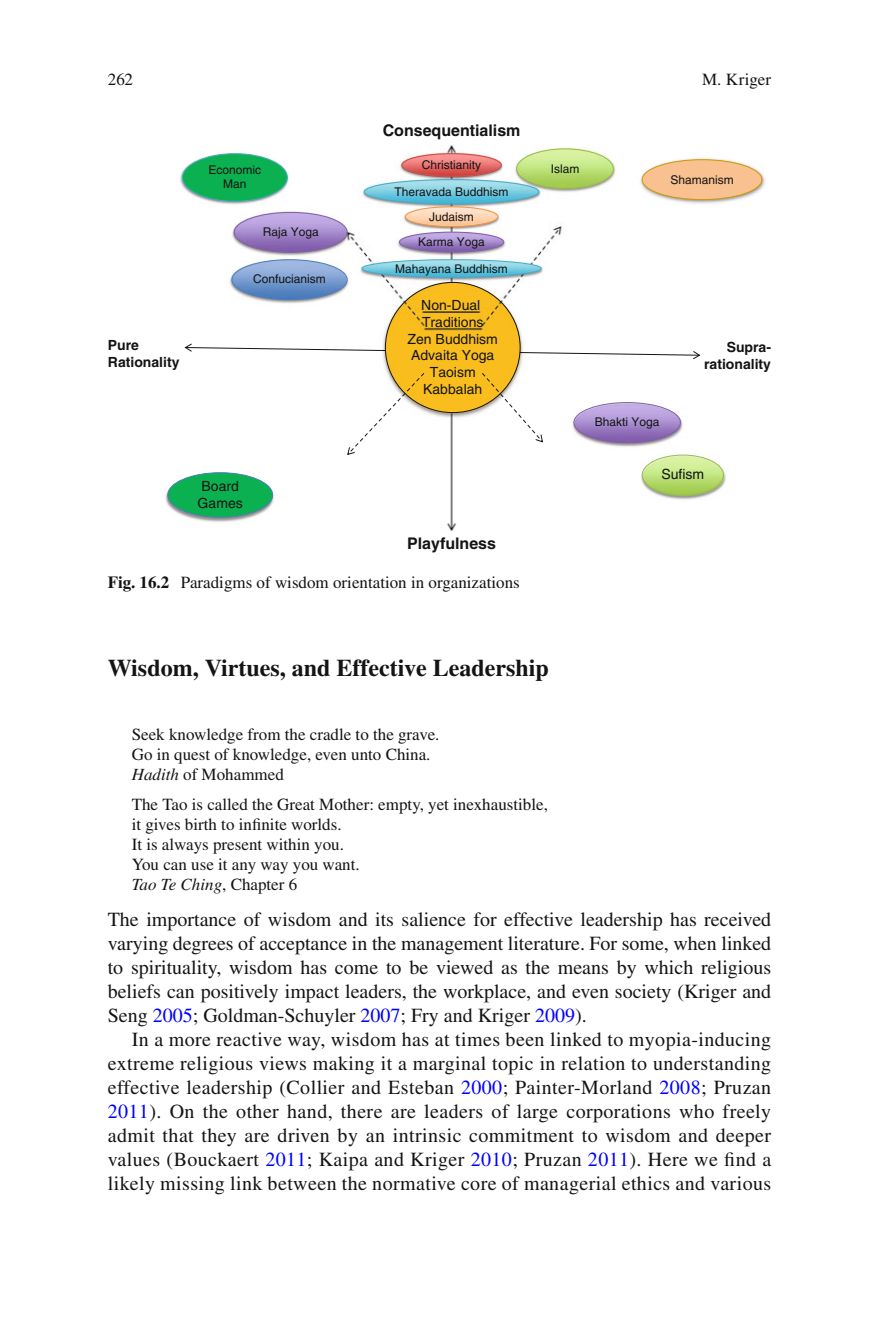
<style>
.page{position:relative;width:879px;height:1333px;background:#fff}
.page>*{position:absolute;margin:0;border:0;box-sizing:border-box;transform-origin:0 0}
.t1{font:700 24px "Times";color:#131413}
.t2{font:20px/24px "Times";color:#131413;text-align:justify}
.t3{font:17px/20px "Times";color:#131413}
.t4{font:700 16px "Helvetica";color:#131413}
.t5{font:14px/16.8px "Helvetica";color:#131413;text-align:center}
.t6{font:700 14px/16.8px "Helvetica";color:#131413}
.t7{font:12px/14.4px "Helvetica";color:#131413;text-align:center}
.s1{font-weight:700}
.s2{font-style:italic}
.s3{color:#00f}
</style>
<div class="page">
<img style="left:165px;top:146px;width:600px;height:384px">
<svg style="left:520px;top:351px;width:180px;height:8px"></svg>
<svg style="left:184px;top:343px;width:201px;height:8px"></svg>
<svg style="left:482px;top:373px;width:61px;height:69px"></svg>
<svg style="left:347px;top:373px;width:77px;height:82px"></svg>
<div style="left:642px;top:454px;width:82px;height:41px;border:1px solid #97ba54;border-radius:50%"></div>
<div style="left:182px;top:154px;width:105px;height:47px;background:#0bb151;border-radius:50%"></div>
<div style="left:182px;top:153px;width:106px;height:49px;border:1px solid #49aac5;border-radius:50%"></div>
<div style="left:573px;top:402px;width:108px;height:41px;border:1px solid #8061a1;border-radius:50%"></div>
<div style="left:234px;top:212px;width:114px;height:41px;border:1px solid #8061a1;border-radius:50%"></div>
<div style="left:231px;top:259px;width:117px;height:41px;border:1px solid #4c7eba;border-radius:50%"></div>
<div style="left:516px;top:148px;width:98px;height:41px;border:1px solid #97ba54;border-radius:50%"></div>
<div style="left:642px;top:160px;width:120px;height:40px;background:#f9c090;border-radius:50%"></div>
<div style="left:642px;top:159px;width:120px;height:41px;border:1px solid #cc9904;border-radius:50%"></div>
<div style="left:361px;top:259px;width:181px;height:19px;border:1px solid #49aac5;border-radius:50%"></div>
<div style="left:399px;top:232px;width:105px;height:20px;border:1px solid #8061a1;border-radius:50%"></div>
<div style="left:405px;top:206px;width:93px;height:21px;border:1px solid #f49342;border-radius:50%"></div>
<div style="left:364px;top:179px;width:175px;height:25px;border:1px solid #49aac5;border-radius:50%"></div>
<div style="left:401px;top:153px;width:101px;height:24px;border:1px solid #be4c49;border-radius:50%"></div>
<div style="left:168px;top:472px;width:105px;height:45px;background:#0bb151;border-radius:50%"></div>
<div style="left:167px;top:472px;width:106px;height:46px;border:1px solid #4c7eba;border-radius:50%"></div>
<p class="t3" style="left:108px;top:71px;width:27px">262</p>
<p class="t3" style="left:702px;top:71px;width:71px">M. Kriger</p>
<p class="t7" style="left:208px;top:163px;width:54px">Economic<br>Man</p>
<p class="t7" style="left:263px;top:226px;width:58px">Raja Yoga</p>
<p class="t7" style="left:253px;top:273px;width:74px">Confucianism</p>
<p class="t4" style="left:383px;top:125px;width:139px">Consequentialism</p>
<p class="t7" style="left:422px;top:159px;width:61px">Christianity</p>
<p class="t7" style="left:394px;top:185px;width:116px">Theravada Buddhism</p>
<p class="t7" style="left:429px;top:210px;width:46px">Judaism</p>
<p class="t7" style="left:418px;top:236px;width:68px">Karma Yoga</p>
<p class="t7" style="left:395px;top:262px;width:114px">Mahayana Buddhism</p>
<p class="t7" style="left:551px;top:163px;width:30px">Islam</p>
<p class="t7" style="left:670px;top:174px;width:65px">Shamanism</p>
<p class="t5" style="left:408px;top:298px;width:92px">Non-Dual<br>Traditions<br>Zen Buddhism<br>Advaita Yoga<br>Taoism<br>Kabbalah</p>
<p class="t6" style="left:108px;top:338px;width:73px">Pure<br>Rationality</p>
<p class="t6" style="left:704px;top:340px;width:68px;text-align:right">Supra&shy;rationality</p>
<p class="t5" style="left:198px;top:479px;width:47px;text-align:left">Board<br>Games</p>
<p class="t4" style="left:407px;top:537px;width:90px">Playfulness</p>
<p class="t3" style="left:108px;top:573px;width:413px"><span class="s1">Fig. 16.2</span> Paradigms of wisdom orientation in organizations</p>
<p class="t1" style="left:108px;top:659px;width:442px">Wisdom, Virtues, and Effective Leadership</p>
<p class="t7" style="left:595px;top:416px;width:66px">Bhakti Yoga</p>
<p class="t5" style="left:661px;top:467px;width:44px">Sufism</p>
<p class="t3" style="left:132px;top:725px;width:309px">Seek knowledge from the cradle to the grave.<br>Go in quest of knowledge, even unto China.<br><span class="s2">Hadith</span> of Mohammed</p>
<p class="t3" style="left:132px;top:795px;width:418px">The Tao is called the Great Mother: empty, yet inexhaustible, it gives birth to in fi nite worlds.<br>It is always present within you.<br>You can use it any way you want.<br><span class="s2">Tao Te Ching</span> , Chapter 6</p>
<p class="t2" style="left:108px;top:908px;width:665px">The importance of wisdom and its salience for effective leadership has received varying degrees of acceptance in the management literature. For some, when linked to spirituality, wisdom has come to be viewed as the means by which religious beliefs can positively impact leaders, the workplace, and even society (Kriger and Seng <span class="s3">2005</span> ; Goldman-Schuyler <span class="s3">2007</span> ; Fry and Kriger <span class="s3">2009</span> ).</p>
<p class="t2" style="left:108px;top:1028px;width:665px;text-indent:24px">In a more reactive way, wisdom has at times been linked to myopia-inducing extreme religious views making it a marginal topic in relation to understanding effective leadership (Collier and Esteban <span class="s3">2000</span> ; Painter-Morland <span class="s3">2008</span> ; Pruzan <span class="s3">2011</span> ) . On the other hand, there are leaders of large corporations who freely admit that they are driven by an intrinsic commitment to wisdom and deeper values (Bouckaert <span class="s3">2011</span> ; Kaipa and Kriger <span class="s3">2010</span> ; Pruzan <span class="s3">2011</span> ) . Here we fi nd a likely missing link between the normative core of managerial ethics and various</p>
</div>
